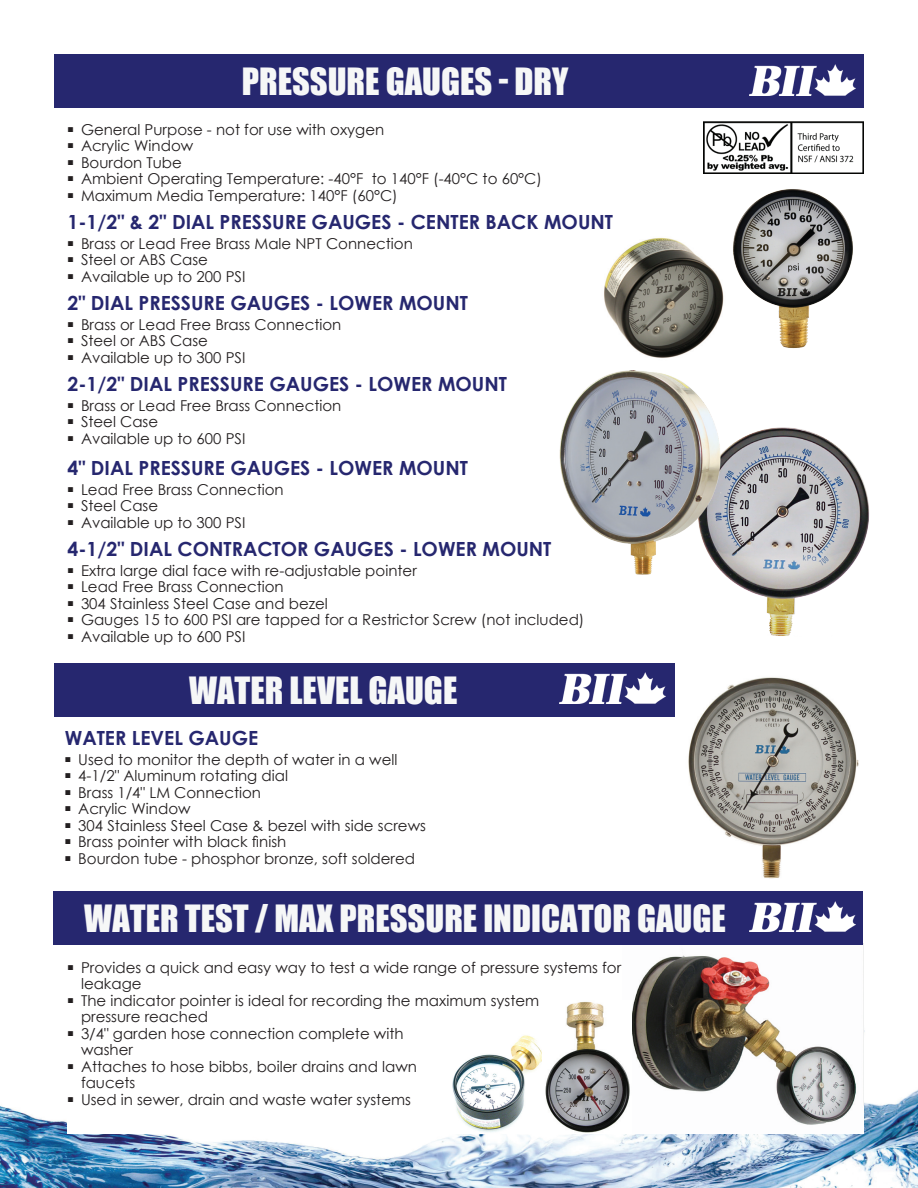
<style>
.page{position:relative;width:918px;height:1188px;background:#fff}
.page>*{position:absolute;margin:0;border:0;box-sizing:border-box;transform-origin:0 0}
.t1{font:34.5px "Impact";color:#f6f7f7}
.t2{font:700 19.5px "Century Gothic";color:#26276f}
.t3{font:15px/16.5px "Century Gothic";color:#231f20}
</style>
<div class="page">
<img style="left:0;top:943px;width:918px;height:245px">
<div style="left:54px;top:54px;width:810px;height:54px;background:#26276f"></div>
<img style="left:703px;top:122px;width:161px;height:51px">
<div style="left:54px;top:663px;width:620px;height:54px;background:#26276f"></div>
<img style="left:731px;top:427px;width:139px;height:209px">
<img style="left:559px;top:370px;width:173px;height:210px">
<img style="left:688px;top:677px;width:171px;height:202px">
<img style="left:604px;top:238px;width:117px;height:120px">
<img style="left:721px;top:189px;width:132px;height:160px">
<div style="left:68px;top:958px;width:796px;height:176px;background:#fff"></div>
<img style="left:623px;top:944px;width:241px;height:181px">
<img style="left:452px;top:1035px;width:90px;height:97px">
<img style="left:545px;top:1001px;width:87px;height:132px">
<div style="left:53px;top:891px;width:810px;height:54px;background:#26276f"></div>
<img style="left:749px;top:65px;width:106px;height:30px">
<img style="left:749px;top:901px;width:106px;height:31px">
<img style="left:559px;top:673px;width:106px;height:31px">
<h1 class="t1" style="left:242px;top:54px;width:328px">PRESSURE GAUGES - DRY</h1>
<p class="t3" style="left:68px;top:121px;width:318px"><sup>■</sup> General Purpose - not for use with oxygen</p>
<p class="t3" style="left:68px;top:137px;width:127px"><sup>■</sup> Acrylic Window</p>
<p class="t3" style="left:68px;top:154px;width:116px"><sup>■</sup> Bourdon Tube</p>
<p class="t3" style="left:68px;top:170px;width:476px"><sup>■</sup> Ambient Operating Temperature: -40°F to 140°F (-40°C to 60°C)</p>
<p class="t3" style="left:68px;top:187px;width:332px"><sup>■</sup> Maximum Media Temperature: 140°F (60°C)</p>
<h2 class="t2" style="left:68px;top:207px;width:547px">1-1/2" &amp; 2" DIAL PRESSURE GAUGES - CENTER BACK MOUNT</h2>
<p class="t3" style="left:68px;top:235px;width:347px"><sup>■</sup> Brass or Lead Free Brass Male NPT Connection</p>
<p class="t3" style="left:68px;top:251px;width:142px"><sup>■</sup> Steel or ABS Case</p>
<p class="t3" style="left:68px;top:268px;width:179px"><sup>■</sup> Available up to 200 PSI</p>
<h2 class="t2" style="left:68px;top:288px;width:402px">2" DIAL PRESSURE GAUGES - LOWER MOUNT</h2>
<p class="t3" style="left:68px;top:316px;width:275px"><sup>■</sup> Brass or Lead Free Brass Connection</p>
<p class="t3" style="left:68px;top:332px;width:142px"><sup>■</sup> Steel or ABS Case</p>
<p class="t3" style="left:68px;top:349px;width:179px"><sup>■</sup> Available up to 300 PSI</p>
<h2 class="t2" style="left:68px;top:369px;width:441px">2-1/2" DIAL PRESSURE GAUGES - LOWER MOUNT</h2>
<p class="t3" style="left:68px;top:397px;width:275px"><sup>■</sup> Brass or Lead Free Brass Connection</p>
<p class="t3" style="left:68px;top:413px;width:92px"><sup>■</sup> Steel Case</p>
<p class="t3" style="left:68px;top:430px;width:179px"><sup>■</sup> Available up to 600 PSI</p>
<h2 class="t2" style="left:68px;top:453px;width:402px">4" DIAL PRESSURE GAUGES - LOWER MOUNT</h2>
<p class="t3" style="left:68px;top:481px;width:218px"><sup>■</sup> Lead Free Brass Connection</p>
<p class="t3" style="left:68px;top:497px;width:92px"><sup>■</sup> Steel Case</p>
<p class="t3" style="left:68px;top:514px;width:179px"><sup>■</sup> Available up to 300 PSI</p>
<h2 class="t2" style="left:68px;top:534px;width:485px">4-1/2" DIAL CONTRACTOR GAUGES - LOWER MOUNT</h2>
<p class="t3" style="left:68px;top:562px;width:351px"><sup>■</sup> Extra large dial face with re-adjustable pointer</p>
<p class="t3" style="left:68px;top:578px;width:218px"><sup>■</sup> Lead Free Brass Connection</p>
<p class="t3" style="left:68px;top:595px;width:262px"><sup>■</sup> 304 Stainless Steel Case and bezel</p>
<p class="t3" style="left:68px;top:611px;width:519px"><sup>■</sup> Gauges 15 to 600 PSI are tapped for a Restrictor Screw (not included)</p>
<p class="t3" style="left:68px;top:628px;width:179px"><sup>■</sup> Available up to 600 PSI</p>
<h1 class="t1" style="left:189px;top:663px;width:270px">WATER LEVEL GAUGE</h1>
<h2 class="t2" style="left:65px;top:723px;width:195px">WATER LEVEL GAUGE</h2>
<p class="t3" style="left:65px;top:751px;width:334px"><sup>■</sup> Used to monitor the depth of water in a well</p>
<p class="t3" style="left:65px;top:767px;width:225px"><sup>■</sup> 4-1/2" Aluminum rotating dial</p>
<p class="t3" style="left:65px;top:784px;width:198px"><sup>■</sup> Brass 1/4" LM Connection</p>
<p class="t3" style="left:65px;top:800px;width:127px"><sup>■</sup> Acrylic Window</p>
<p class="t3" style="left:65px;top:817px;width:363px"><sup>■</sup> 304 Stainless Steel Case &amp; bezel with side screws</p>
<p class="t3" style="left:65px;top:833px;width:223px"><sup>■</sup> Brass pointer with black finish</p>
<p class="t3" style="left:65px;top:850px;width:352px"><sup>■</sup> Bourdon tube - phosphor bronze, soft soldered</p>
<h1 class="t1" style="left:84px;top:891px;width:643px">WATER TEST / MAX PRESSURE INDICATOR GAUGE</h1>
<p class="t3" style="left:81px;top:959px;width:542px;text-indent:-14px"><sup>■</sup> Provides a quick and easy way to test a wide range of pressure systems for leakage</p>
<p class="t3" style="left:81px;top:992px;width:460px;text-indent:-14px"><sup>■</sup> The indicator pointer is ideal for recording the maximum system pressure reached</p>
<p class="t3" style="left:81px;top:1025px;width:324px;text-indent:-14px"><sup>■</sup> 3/4" garden hose connection complete with washer</p>
<p class="t3" style="left:81px;top:1058px;width:338px;text-indent:-14px"><sup>■</sup> Attaches to hose bibbs, boiler drains and lawn faucets</p>
<p class="t3" style="left:68px;top:1091px;width:345px"><sup>■</sup> Used in sewer, drain and waste water systems</p>
</div>
